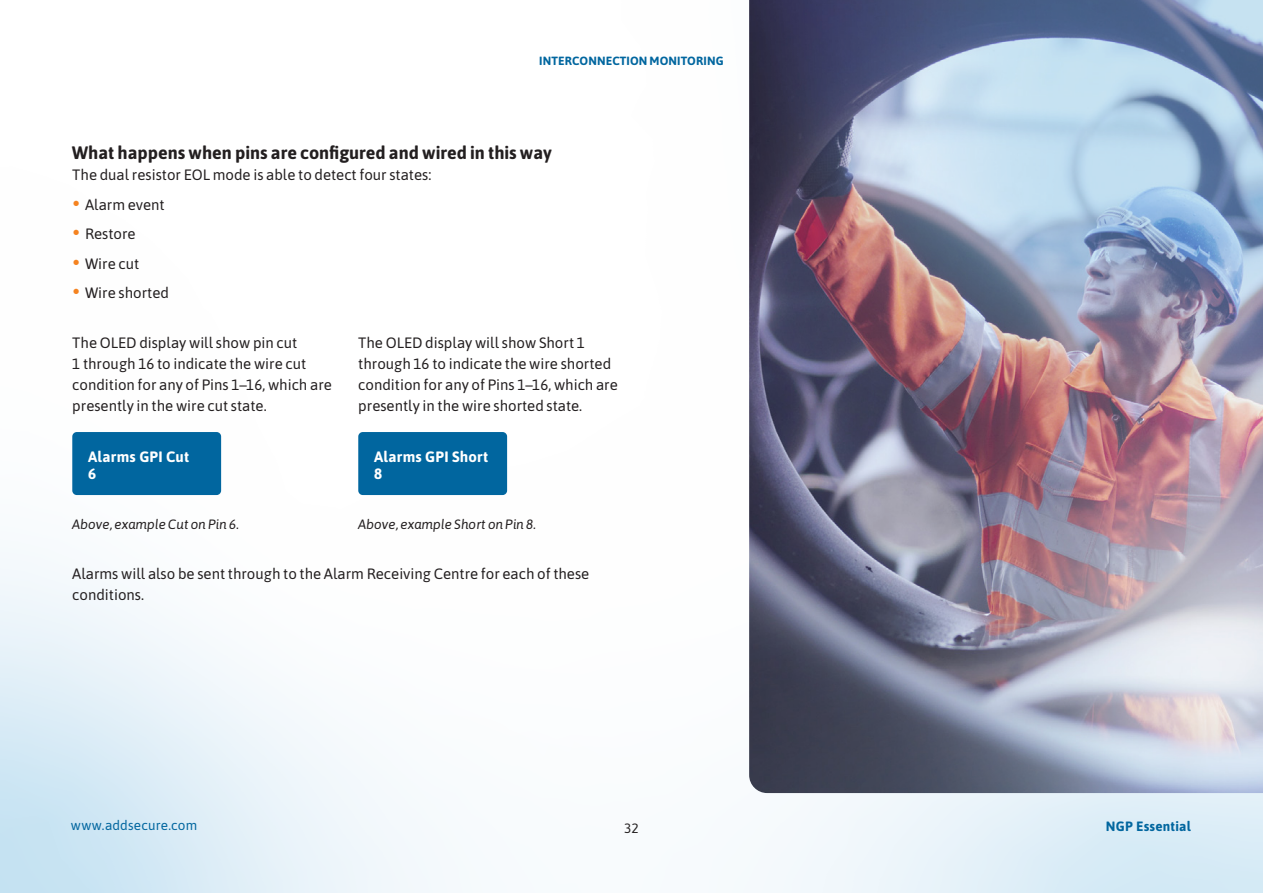
<style>
.page{position:relative;width:1263px;height:893px;background:#fff}
.page>*{position:absolute;margin:0;border:0;box-sizing:border-box;transform-origin:0 0}
.Subheadline_AsapBold12_14{font:700 18px "Asap";color:#231f20}
.BodyText_Asap10_14{font:15px/21px "Asap";color:#231f20}
.Text_blue_box{font:700 15px/16.5px "Asap";letter-spacing:.01em;color:#fff}
.ImageCaption_AsapIt_9_13{font:italic 13.5px "Asap";color:#231f20}
.t1{font:13.5px "Asap";letter-spacing:.01em;color:#01669f}
.t2{font:700 13.5px "Asap";letter-spacing:.015em;color:#01669f}
.t3{font:13.5px "Asap";color:#231f20}
.Sidhuvud{font:700 11.85px "Asap";letter-spacing:.01em;color:#01669f}
</style>
<div class="page">
<img style="left:0;top:0;width:1263px;height:893px">
<div style="left:72px;top:432px;width:149px;height:63px;background:#01669f;border-radius:4px"></div>
<div style="left:358px;top:432px;width:149px;height:63px;background:#01669f;border-radius:4px"></div>
<svg style="left:74px;top:200px;width:5px;height:6px"></svg>
<svg style="left:74px;top:230px;width:5px;height:5px"></svg>
<svg style="left:74px;top:259px;width:5px;height:6px"></svg>
<svg style="left:74px;top:289px;width:5px;height:5px"></svg>
<p class="Sidhuvud" style="left:539px;top:53px;width:186px">INTERCONNECTION MONITORING</p>
<p class="Subheadline_AsapBold12_14" style="left:72px;top:140px;width:481px">What happens when pins are configured and wired in this way</p>
<p class="BodyText_Asap10_14" style="left:72px;top:163px;width:360px">The dual resistor EOL mode is able to detect four states:</p>
<p class="BodyText_Asap10_14" style="left:85px;top:193px;width:81px">Alarm event</p>
<p class="BodyText_Asap10_14" style="left:85px;top:222px;width:52px">Restore</p>
<p class="BodyText_Asap10_14" style="left:85px;top:252px;width:56px">Wire cut</p>
<p class="BodyText_Asap10_14" style="left:85px;top:281px;width:85px">Wire shorted</p>
<p class="BodyText_Asap10_14" style="left:72px;top:331px;width:261px">The OLED display will show pin cut<br>1 through 16 to indicate the wire cut condition for any of Pins 1–16, which are presently in the wire cut state.</p>
<p class="Text_blue_box" style="left:88px;top:448px;width:102px">Alarms GPI Cut<br>6</p>
<p class="Text_blue_box" style="left:374px;top:448px;width:116px">Alarms GPI Short<br>8</p>
<p class="BodyText_Asap10_14" style="left:358px;top:331px;width:261px">The OLED display will show Short 1 through 16 to indicate the wire shorted condition for any of Pins 1–16, which are presently in the wire shorted state.</p>
<p class="ImageCaption_AsapIt_9_13" style="left:72px;top:515px;width:168px">Above, example Cut on Pin 6.</p>
<p class="ImageCaption_AsapIt_9_13" style="left:358px;top:515px;width:179px">Above, example Short on Pin 8.</p>
<p class="BodyText_Asap10_14" style="left:72px;top:562px;width:518px">Alarms will also be sent through to the Alarm Receiving Centre for each of these conditions.</p>
<p class="t1" style="left:71px;top:815px;width:128px">www.addsecure.com</p>
<p class="t3" style="left:624px;top:819px;width:16px">32</p>
<p class="t2" style="left:1106px;top:817px;width:86px">NGP Essential</p>
</div>
